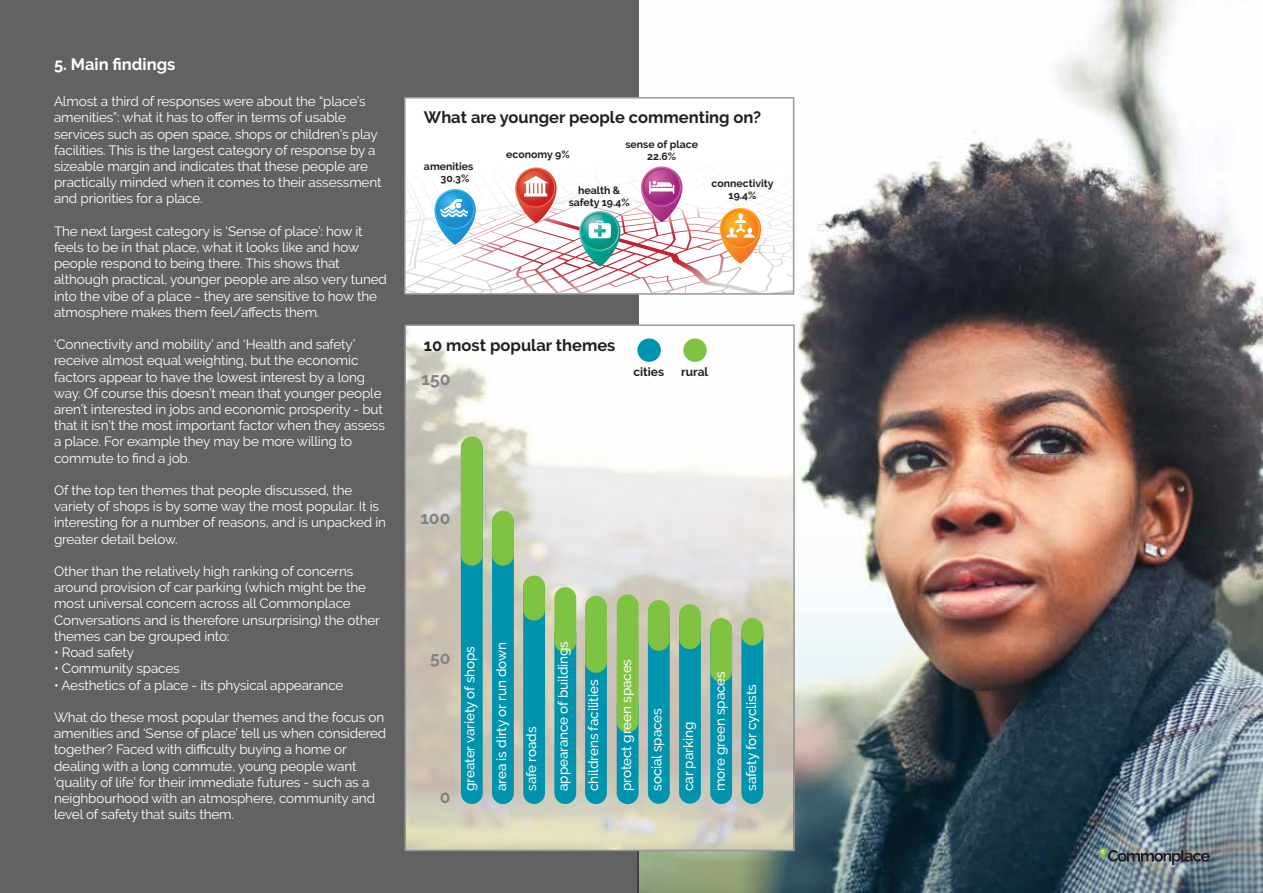
<style>
.page{position:relative;width:1263px;height:893px;background:#fff}
.page>*{position:absolute;margin:0;border:0;box-sizing:border-box;transform-origin:0 0}
.t1{font:700 17.4px "Raleway";color:#808285}
.t2{font:700 16.5px "Raleway";color:#231f20}
.t3{font:700 16.5px "Raleway";color:#fff}
.t4{font:13.5px/16.2px "Raleway";letter-spacing:-.01em;color:#fff}
.t5{font:500 13.5px "Raleway";letter-spacing:-.01em;color:#fff}
.t6{font:700 12px "Raleway";color:#231f20}
.t7{font:700 10.5px/12px "Raleway";color:#231f20;text-align:center}
</style>
<div class="page">
<img style="left:638px;top:0;width:625px;height:893px">
<div style="left:0;top:0;width:638px;height:893px;background:#626262"></div>
<img style="left:407px;top:327px;width:385px;height:521px">
<div style="left:405px;top:98px;width:389px;height:196px;background:#fff"></div>
<svg style="left:407px;top:168px;width:384px;height:124px"></svg>
<svg style="left:515px;top:167px;width:42px;height:56px"></svg>
<svg style="left:517px;top:169px;width:38px;height:38px"></svg>
<svg style="left:518px;top:170px;width:36px;height:36px"></svg>
<svg style="left:523px;top:176px;width:25px;height:21px"></svg>
<svg style="left:579px;top:211px;width:41px;height:55px"></svg>
<svg style="left:581px;top:212px;width:38px;height:39px"></svg>
<svg style="left:582px;top:214px;width:36px;height:36px"></svg>
<svg style="left:589px;top:221px;width:22px;height:17px"></svg>
<svg style="left:641px;top:166px;width:41px;height:56px"></svg>
<svg style="left:642px;top:168px;width:39px;height:39px"></svg>
<svg style="left:644px;top:169px;width:36px;height:36px"></svg>
<svg style="left:649px;top:181px;width:25px;height:13px"></svg>
<svg style="left:720px;top:208px;width:41px;height:56px"></svg>
<svg style="left:721px;top:210px;width:39px;height:38px"></svg>
<svg style="left:722px;top:211px;width:36px;height:36px"></svg>
<svg style="left:726px;top:213px;width:29px;height:25px"></svg>
<svg style="left:434px;top:189px;width:42px;height:56px"></svg>
<svg style="left:436px;top:191px;width:38px;height:38px"></svg>
<svg style="left:437px;top:192px;width:36px;height:36px"></svg>
<svg style="left:440px;top:199px;width:28px;height:18px"></svg>
<div style="left:404px;top:97px;width:390px;height:198px;border:2px solid #97999c"></div>
<div style="left:648px;top:608px;width:22px;height:196px;background:#0093ad;border-radius:11px"></div>
<div style="left:648px;top:600px;width:22px;height:51px;background:#80c342;border-radius:11px"></div>
<div style="left:679px;top:608px;width:22px;height:196px;background:#0093ad;border-radius:11px"></div>
<div style="left:679px;top:604px;width:22px;height:45px;background:#80c342;border-radius:11px"></div>
<div style="left:710px;top:622px;width:22px;height:182px;background:#0093ad;border-radius:11px"></div>
<div style="left:710px;top:618px;width:22px;height:64px;background:#80c342;border-radius:11px"></div>
<div style="left:741px;top:622px;width:22px;height:182px;background:#0093ad;border-radius:11px"></div>
<div style="left:741px;top:618px;width:22px;height:27px;background:#80c342;border-radius:11px"></div>
<div style="left:461px;top:438px;width:22px;height:366px;background:#0093ad;border-radius:11px"></div>
<div style="left:461px;top:436px;width:22px;height:130px;background:#80c342;border-radius:11px"></div>
<div style="left:492px;top:512px;width:22px;height:292px;background:#0093ad;border-radius:11px"></div>
<div style="left:492px;top:511px;width:22px;height:55px;background:#80c342;border-radius:11px"></div>
<div style="left:523px;top:577px;width:22px;height:227px;background:#0093ad;border-radius:11px"></div>
<div style="left:523px;top:576px;width:22px;height:44px;background:#80c342;border-radius:11px"></div>
<div style="left:554px;top:622px;width:22px;height:182px;background:#0093ad;border-radius:11px"></div>
<div style="left:554px;top:587px;width:22px;height:65px;background:#80c342;border-radius:11px"></div>
<div style="left:585px;top:634px;width:22px;height:170px;background:#0093ad;border-radius:11px"></div>
<div style="left:585px;top:596px;width:22px;height:77px;background:#80c342;border-radius:11px"></div>
<div style="left:617px;top:694px;width:21px;height:110px;background:#0093ad;border-radius:11px"></div>
<div style="left:617px;top:594px;width:21px;height:138px;background:#80c342;border-radius:11px"></div>
<div style="left:404px;top:324px;width:391px;height:527px;border:2px solid #97999c"></div>
<svg style="left:1099px;top:848px;width:111px;height:17px;background:#687375"></svg>
<div style="left:637px;top:338px;width:24px;height:24px;background:#0093af;border-radius:50%"></div>
<div style="left:683px;top:338px;width:24px;height:24px;background:#80c342;border-radius:50%"></div>
<p class="t3" style="left:54px;top:54px;width:123px">5. Main findings</p>
<p class="t4" style="left:54px;top:93px;width:329px">Almost a third of responses were about the “place’s amenities”: what it has to offer in terms of usable services such as open space, shops or children’s play facilities. This is the largest category of response by a sizeable margin and indicates that these people are practically minded when it comes to their assessment and priorities for a place.</p>
<p class="t4" style="left:54px;top:223px;width:334px">The next largest category is ‘Sense of place’: how it feels to be in that place, what it looks like and how people respond to being there. This shows that although practical, younger people are also very tuned into the vibe of a place - they are sensitive to how the atmosphere makes them feel/affects them.</p>
<p class="t4" style="left:54px;top:336px;width:332px">‘Connectivity and mobility’ and ‘Health and safety’ receive almost equal weighting, but the economic factors appear to have the lowest interest by a long way. Of course this doesn’t mean that younger people aren’t interested in jobs and economic prosperity - but that it isn’t the most important factor when they assess a place. For example they may be more willing to commute to find a job.</p>
<p class="t4" style="left:54px;top:482px;width:334px">Of the top ten themes that people discussed, the variety of shops is by some way the most popular. It is interesting for a number of reasons, and is unpacked in greater detail below.</p>
<p class="t4" style="left:54px;top:563px;width:327px">Other than the relatively high ranking of concerns around provision of car parking (which might be the most universal concern across all Commonplace Conversations and is therefore unsurprising) the other themes can be grouped into:</p>
<p class="t4" style="left:54px;top:644px;width:82px">• Road safety</p>
<p class="t4" style="left:54px;top:660px;width:127px">• Community spaces</p>
<p class="t4" style="left:54px;top:677px;width:291px">• Aesthetics of a place - its physical appearance</p>
<p class="t4" style="left:54px;top:709px;width:334px">What do these most popular themes and the focus on amenities and ‘Sense of place’ tell us when considered together? Faced with difficulty buying a home or dealing with a long commute, young people want ‘quality of life’ for their immediate futures - such as a neighbourhood with an atmosphere, community and level of safety that suits them.</p>
<p class="t2" style="left:424px;top:108px;width:339px">What are younger people commenting on?</p>
<p class="t7" style="left:441px;top:160px;width:34px;text-align:left;text-indent:-17px">amenities<br>30.3%</p>
<p class="t7" style="left:506px;top:148px;width:65px">economy 9%</p>
<p class="t7" style="left:625px;top:138px;width:74px">sense of place<br>22.6%</p>
<p class="t7" style="left:569px;top:184px;width:63px">health &amp; safety 19.4%</p>
<p class="t7" style="left:711px;top:177px;width:64px">connectivity<br>19.4%</p>
<p class="t2" style="left:424px;top:336px;width:193px">10 most popular themes</p>
<p class="t1" style="left:421px;top:368px;width:30px">150</p>
<p class="t6" style="left:633px;top:365px;width:32px">cities</p>
<p class="t6" style="left:681px;top:365px;width:29px">rural</p>
<p class="t1" style="left:420px;top:508px;width:31px">100</p>
<p class="t1" style="left:430px;top:647px;width:22px">50</p>
<p class="t1" style="left:440px;top:787px;width:12px">0</p>
<p class="t5" style="left:462px;top:791px;width:146px;rotate:-90deg">greater variety of shops</p>
<p class="t5" style="left:494px;top:791px;width:150px;rotate:-90deg">area is dirty or run down</p>
<p class="t5" style="left:524px;top:791px;width:66px;rotate:-90deg">safe roads</p>
<p class="t5" style="left:555px;top:791px;width:151px;rotate:-90deg">appearance of buildings</p>
<p class="t5" style="left:585px;top:791px;width:113px;rotate:-90deg">childrens facilities</p>
<p class="t5" style="left:618px;top:791px;width:133px;rotate:-90deg">protect green spaces</p>
<p class="t5" style="left:649px;top:791px;width:84px;rotate:-90deg">social spaces</p>
<p class="t5" style="left:680px;top:791px;width:71px;rotate:-90deg">car parking</p>
<p class="t5" style="left:712px;top:791px;width:121px;rotate:-90deg">more green spaces</p>
<p class="t5" style="left:744px;top:791px;width:108px;rotate:-90deg">safety for cyclists</p>
</div>
